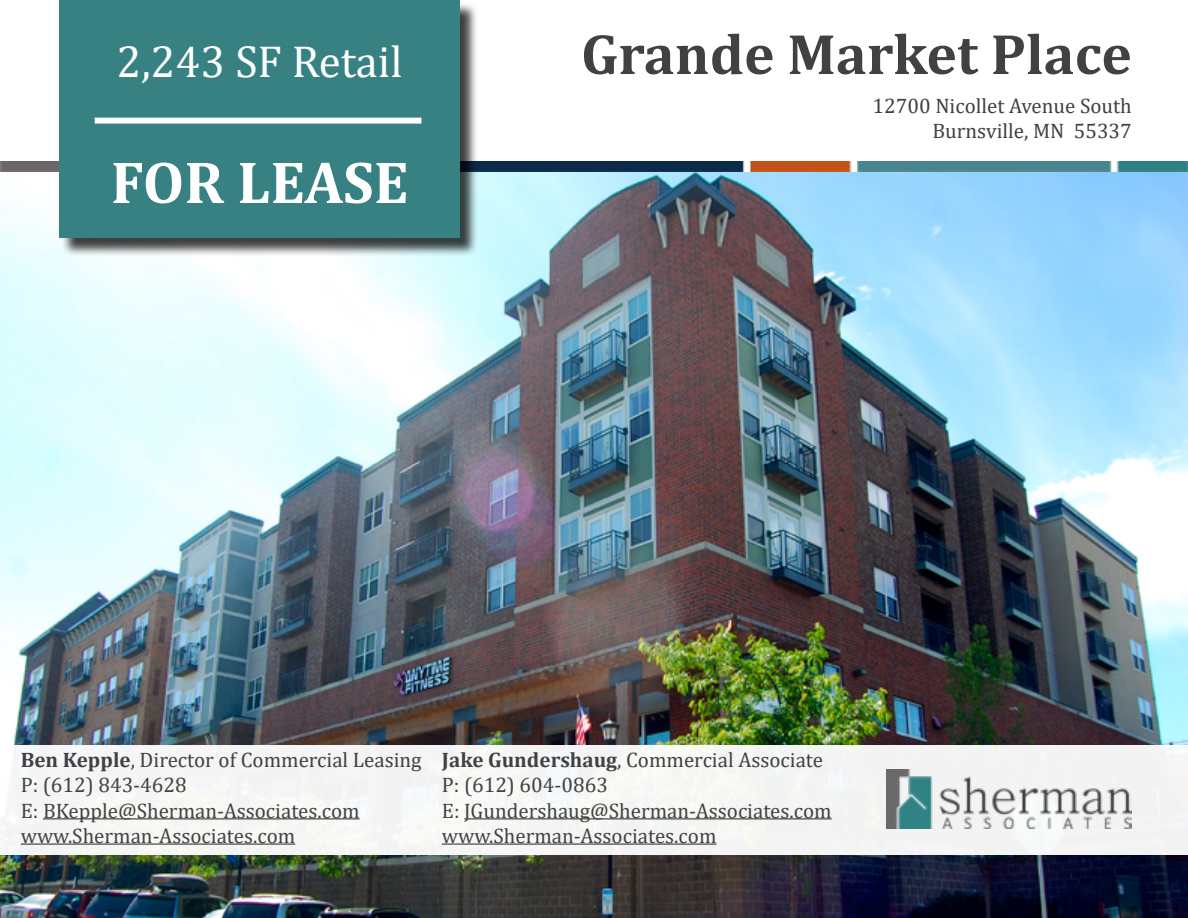
<style>
.page{position:relative;width:1188px;height:918px;background:#fff}
.page>*{position:absolute;margin:0;border:0;box-sizing:border-box;transform-origin:0 0}
.t1{font:700 60px "Cambria";letter-spacing:-.005em;color:#fff}
.t2{font:700 57.6px "Cambria";color:#414042}
.t3{font:45px "Cambria";color:#fff}
.t4{font:21px/25.2px "Cambria";color:#424243}
.t5{font:21px/25.2px "Cambria";color:#414042;text-align:right}
.s1{font-weight:700;color:#414042}
.s2{color:#414042}
</style>
<div class="page">
<img style="left:0;top:166px;width:1188px;height:752px">
<div style="left:0;top:746px;width:1188px;height:109px;background:#f5f5f4"></div>
<img style="left:887px;top:770px;width:245px;height:59px">
<img style="left:1px;top:161px;width:1187px;height:10px">
<div style="left:62px;top:3px;width:417px;height:253px;background:#000;opacity:.75"></div>
<div style="left:59px;top:0;width:401px;height:238px;background:#378183"></div>
<div style="left:95px;top:118px;width:326px;height:6px;background:#fff"></div>
<hr style="left:43px;top:818px;width:317px;height:1px;background:#424243">
<hr style="left:21px;top:843px;width:274px;height:2px;background:#424243">
<hr style="left:464px;top:818px;width:104px;height:1px;background:#424243">
<hr style="left:568px;top:818px;width:264px;height:1px;background:#424243">
<hr style="left:442px;top:843px;width:274px;height:2px;background:#424243">
<h3 class="t3" style="left:116px;top:35px;width:288px">2,243 SF Retail</h3>
<h1 class="t1" style="left:111px;top:140px;width:299px">FOR LEASE</h1>
<h2 class="t2" style="left:581px;top:14px;width:552px">Grande Market Place</h2>
<p class="t5" style="left:873px;top:93px;width:261px">12700 Nicollet Avenue South<br>Burnsville, MN 55337</p>
<p class="t4" style="left:21px;top:747px;width:402px"><span class="s1">Ben Kepple</span><span class="s2">, Director of Commercial Leasing<br>P: (612</span>) 843-4628<br>E: BKepple@Sherman-Associates.com www.Sherman-Associates.com</p>
<p class="t4" style="left:442px;top:747px;width:391px"><span class="s1">Jake Gundershaug</span><span class="s2">, Commercial Associate P: (612) 604-0863<br>E:</span> JGundershaug@Sherman-Associates.com www.Sherman-Associates.com</p>
</div>
